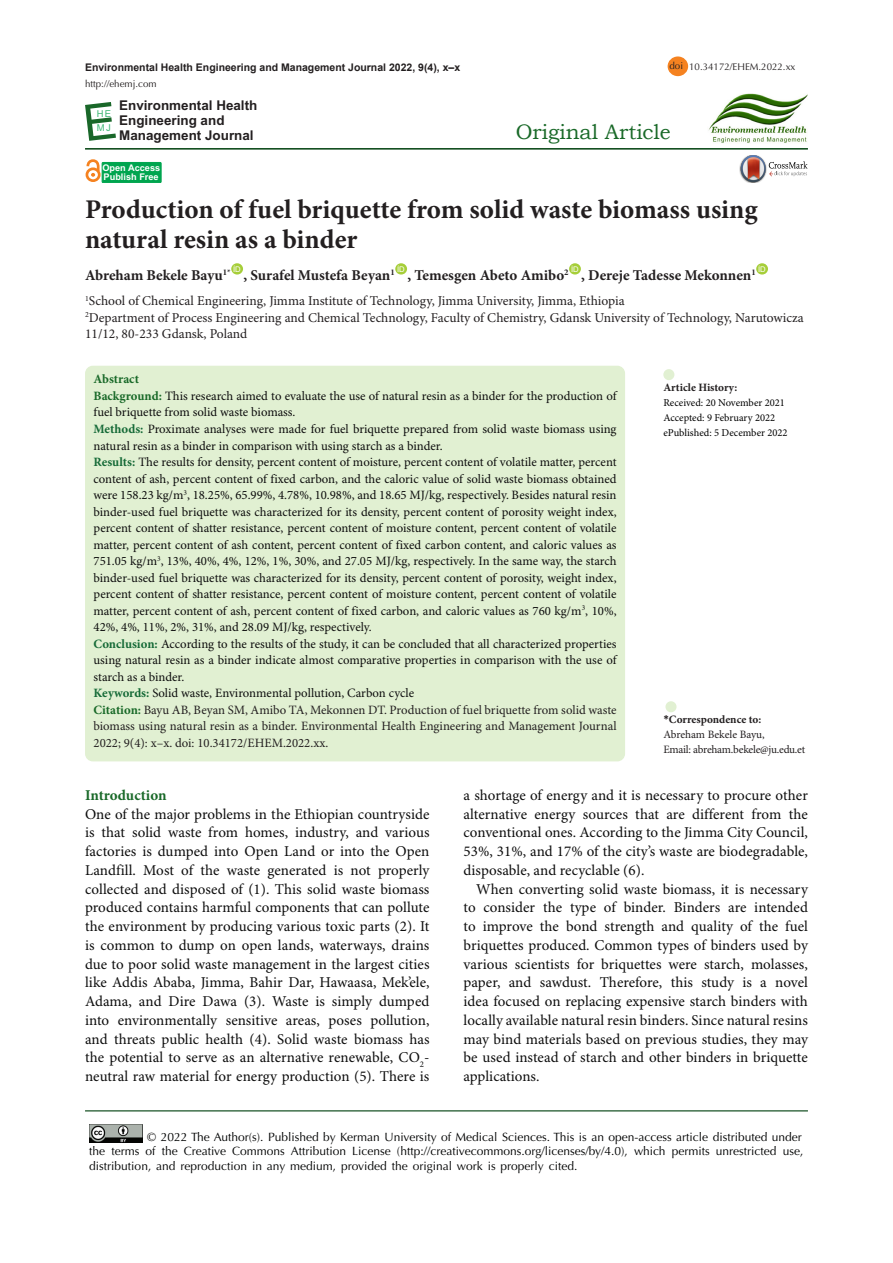
<style>
.page{position:relative;width:893px;height:1263px;background:#fff}
.page>*{position:absolute;margin:0;border:0;box-sizing:border-box;transform-origin:0 0}
.Default{font:700 27px/30px "Minion Pro";color:#231f20}
.t1{font:21px "Bookman Old Style";color:#196928}
.t2{font:15px/18.8px "Minion Pro";color:#0d0d0d;text-align:justify}
.Default-2{font:700 15px "Minion Pro";color:#231f20}
.t3{font:700 15px "Minion Pro";letter-spacing:-.005em;color:#196928}
.Default-3{font:13.5px/16.5px "Minion Pro";color:#231f20}
.t4{font:700 13.5px/15px "Arial";color:#231f20}
.Default-4{font:12.75px/16.5px "Minion Pro";letter-spacing:-.005em;color:#0d0d0d}
.Default-5{font:12.75px/16.5px "Minion Pro";color:#231f20;text-align:justify}
.Default-6{font:700 12.75px "Minion Pro";color:#196928}
.t5{font:12px/14.4px "Optima LT Std";color:#010202}
.t6{font:11.25px "Minion Pro";letter-spacing:-.02em;color:#231f20}
.t7{font:700 11.25px "Minion Pro";color:#231f20}
.t8{font:10.5px "Minion Pro";color:#000}
.t9{font:700 10.5px "Arial";color:#231f20}
.t10{font:9.75px "Optima LT Std";color:#231f20}
.t11{font:9.45px/14.5px "Arial";color:#41b977}
.t12{font:700 9.15px/9px "Arial";color:#fff}
.t13{font:7.8px "Arial";color:#fff}
.s1{font-weight:700;color:#196928}
.s2{font-weight:700;color:#156a37}
.s3{font-family:"Calibri"}
</style>
<div class="page">
<hr style="left:85px;top:148px;width:723px;height:2px;background:#00410f">
<div style="left:231px;top:263px;width:12px;height:12px;background:#a6ce39;border-radius:50%"></div>
<div style="left:395px;top:263px;width:12px;height:12px;background:#a6ce39;border-radius:50%"></div>
<div style="left:569px;top:263px;width:12px;height:12px;background:#a6ce39;border-radius:50%"></div>
<div style="left:756px;top:263px;width:12px;height:12px;background:#a6ce39;border-radius:50%"></div>
<div style="left:85px;top:366px;width:540px;height:395px;background:#e1f0d2;border-radius:8px"></div>
<div style="left:665px;top:701px;width:11px;height:11px;background:#e1f0d2;border-radius:50%"></div>
<div style="left:663px;top:369px;width:11px;height:11px;background:#e1f0d2;border-radius:50%"></div>
<hr style="left:85px;top:1110px;width:723px;height:1px;background:#00410f">
<svg style="left:85px;top:102px;width:31px;height:39px"></svg>
<img style="left:89px;top:1124px;width:54px;height:19px">
<div style="left:668px;top:56px;width:20px;height:20px;background:#f58220;border-radius:50%"></div>
<div style="left:102px;top:162px;width:59px;height:21px;background:#00a54f"></div>
<div style="left:102px;top:162px;width:59px;height:21px;border:1px solid #00a54f"></div>
<div style="left:86px;top:167px;width:15px;height:15px;border:3px solid #f58220;border-radius:50%"></div>
<svg style="left:85px;top:161px;width:16px;height:16px"></svg>
<img style="left:708px;top:94px;width:100px;height:49px">
<img style="left:739px;top:163px;width:2px;height:13px">
<svg style="left:741px;top:155px;width:66px;height:27px"></svg>
<p class="t9" style="left:85px;top:60px;width:377px">Environmental Health Engineering and Management Journal 2022, 9(4), x–x</p>
<p class="t10" style="left:85px;top:78px;width:73px">http://ehemj.com</p>
<p class="t11" style="left:97px;top:106px;width:16px">HE<br>MJ</p>
<p class="t4" style="left:119px;top:98px;width:140px">Environmental Health<br>Engineering and<br>Management Journal</p>
<p class="t12" style="left:102px;top:164px;width:59px">Open Access<br>Publish Free</p>
<p class="t10" style="left:669px;top:60px;width:15px">doi</p>
<p class="t10" style="left:689px;top:61px;width:108px">10.34172/EHEM.2022.xx</p>
<p class="t1" style="left:516px;top:118px;width:156px">Original Article</p>
<p class="Default" style="left:85px;top:194px;width:674px">Production of fuel briquette from solid waste biomass using natural resin as a binder</p>
<p class="Default-2" style="left:85px;top:265px;width:147px">Abreham Bekele Bayu<sup>1*</sup></p>
<p class="t13" style="left:233px;top:264px;width:9px">ID</p>
<p class="t13" style="left:397px;top:264px;width:9px">ID</p>
<p class="t13" style="left:571px;top:264px;width:9px">ID</p>
<p class="t13" style="left:758px;top:264px;width:9px">ID</p>
<p class="Default-2" style="left:243px;top:265px;width:153px">, Surafel Mustefa Beyan<sup>1</sup></p>
<p class="Default-2" style="left:407px;top:265px;width:163px">, Temesgen Abeto Amibo<sup>2</sup></p>
<p class="Default-2" style="left:581px;top:265px;width:176px">, Dereje Tadesse Mekonnen<sup>1</sup></p>
<p class="Default-3" style="left:85px;top:293px;width:541px"><sup>1</sup>School of Chemical Engineering, Jimma Institute of Technology, Jimma University, Jimma, Ethiopia</p>
<p class="Default-3" style="left:85px;top:309px;width:720px"><sup>2</sup>Department of Process Engineering and Chemical Technology, Faculty of Chemistry, Gdansk University of Technology, Narutowicza<br>11/12, 80-233 Gdansk, Poland</p>
<p class="Default-6" style="left:94px;top:370px;width:47px">Abstract</p>
<p class="Default-4" style="left:94px;top:388px;width:524px"><span class="s1">Background:</span> This research aimed to evaluate the use of natural resin as a binder for the production of fuel briquette from solid waste biomass.</p>
<p class="Default-4" style="left:94px;top:421px;width:525px"><span class="s2">Methods:</span> Proximate analyses were made for fuel briquette prepared from solid waste biomass using natural resin as a binder in comparison with using starch as a binder.</p>
<p class="Default-4" style="left:94px;top:454px;width:525px;text-align:justify"><span class="s2">Results:</span> The results for density, percent content of moisture, percent content of volatile matter, percent content of ash, percent content of fixed carbon, and the caloric value of solid waste biomass obtained were 158.23 kg/m<sup>3</sup>, 18.25%, 65.99%, 4.78%, 10.98%, and 18.65 MJ/kg, respectively. Besides natural resin binder-used fuel briquette was characterized for its density, percent content of porosity weight index, percent content of shatter resistance, percent content of moisture content, percent content of volatile matter, percent content of ash content, percent content of fixed carbon content, and caloric values as 751.05 kg/m<sup>3</sup>, 13%, 40%, 4%, 12%, 1%, 30%, and 27.05 MJ/kg, respectively. In the same way, the starch binder-used fuel briquette was characterized for its density, percent content of porosity, weight index, percent content of shatter resistance, percent content of moisture content, percent content of volatile matter, percent content of ash, percent content of fixed carbon, and caloric values as 760 kg/m<sup>3</sup>, 10%, 42%, 4%, 11%, 2%, 31%, and 28.09 MJ/kg, respectively.</p>
<p class="Default-4" style="left:94px;top:636px;width:524px;text-align:justify"><span class="s2">Conclusion:</span> According to the results of the study, it can be concluded that all characterized properties using natural resin as a binder indicate almost comparative properties in comparison with the use of starch as a binder.</p>
<p class="Default-4" style="left:94px;top:685px;width:322px"><span class="s2">Keywords:</span> Solid waste, Environmental pollution, Carbon cycle</p>
<p class="Default-5" style="left:94px;top:702px;width:525px"><span class="s1">Citation:</span> Bayu AB, Beyan SM, Amibo TA, Mekonnen DT. Production of fuel briquette from solid waste biomass using natural resin as a binder. Environmental Health Engineering and Management Journal 2022; 9(4): x–x. doi: 10.34172/EHEM.2022.xx.</p>
<p class="t7" style="left:663px;top:711px;width:99px"><span class="s3">*</span>Correspondence to:</p>
<p class="t7" style="left:663px;top:379px;width:76px">Article History:</p>
<p class="t8" style="left:663px;top:396px;width:123px">Received: 20 November 2021</p>
<p class="t8" style="left:663px;top:411px;width:113px">Accepted: 9 February 2022</p>
<p class="t8" style="left:663px;top:426px;width:126px">ePublished: 5 December 2022</p>
<p class="t6" style="left:663px;top:728px;width:103px">Abreham Bekele Bayu,</p>
<p class="t6" style="left:663px;top:743px;width:143px">Email: abreham.bekele@ju.edu.et</p>
<p class="t3" style="left:85px;top:784px;width:83px">Introduction</p>
<p class="t2" style="left:85px;top:805px;width:346px">One of the major problems in the Ethiopian countryside is that solid waste from homes, industry, and various factories is dumped into Open Land or into the Open Landfill. Most of the waste generated is not properly collected and disposed of (1). This solid waste biomass produced contains harmful components that can pollute the environment by producing various toxic parts (2). It is common to dump on open lands, waterways, drains due to poor solid waste management in the largest cities like Addis Ababa, Jimma, Bahir Dar, Hawaasa, Mek’ele, Adama, and Dire Dawa (3). Waste is simply dumped into environmentally sensitive areas, poses pollution, and threats public health (4). Solid waste biomass has the potential to serve as an alternative renewable, CO<sub>2</sub>- neutral raw material for energy production (5). There is</p>
<p class="t2" style="left:463px;top:786px;width:346px">a shortage of energy and it is necessary to procure other alternative energy sources that are different from the conventional ones. According to the Jimma City Council, 53%, 31%, and 17% of the city’s waste are biodegradable, disposable, and recyclable (6).</p>
<p class="t2" style="left:463px;top:880px;width:346px;text-indent:13px">When converting solid waste biomass, it is necessary to consider the type of binder. Binders are intended to improve the bond strength and quality of the fuel briquettes produced. Common types of binders used by various scientists for briquettes were starch, molasses, paper, and sawdust. Therefore, this study is a novel idea focused on replacing expensive starch binders with locally available natural resin binders. Since natural resins may bind materials based on previous studies, they may be used instead of starch and other binders in briquette applications.</p>
<p class="t5" style="left:89px;top:1130px;width:715px;text-indent:58px">© 2022 The Author(s). Published by Kerman University of Medical Sciences. This is an open-access article distributed under the terms of the Creative Commons Attribution License (http://creativecommons.org/licenses/by/4.0), which permits unrestricted use, distribution, and reproduction in any medium, provided the original work is properly cited.</p>
</div>
